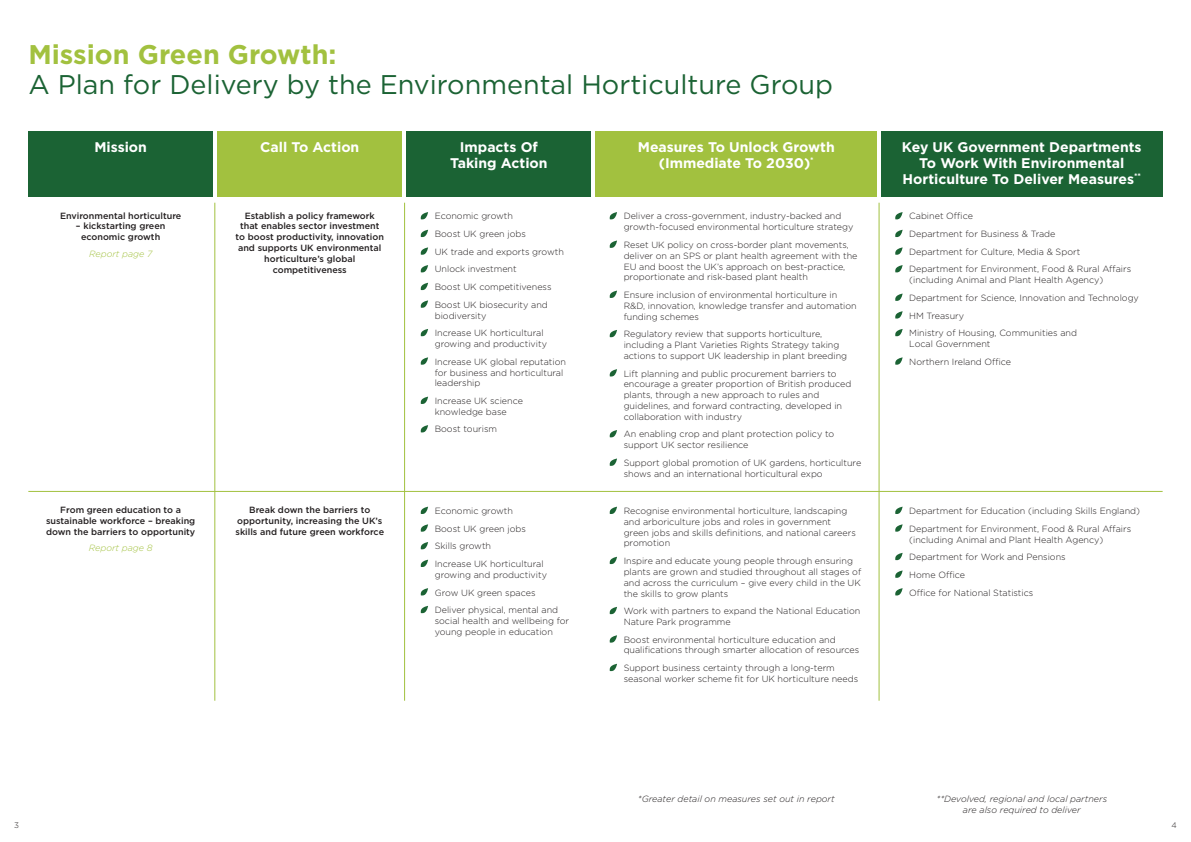
<style>
.page{position:relative;width:1191px;height:842px;background:#fff}
.page>*{position:absolute;margin:0;border:0;box-sizing:border-box;transform-origin:0 0}
.t1{font:27px "Gotham";color:#1b6334}
.t2{font:700 27px "Gotham";color:#a2c13f}
.t3{font:700 14px/16px "Gotham";color:#fff;text-align:center}
.t4{font:300 9px/10.8px "Gotham";color:#231f20}
.t5{font:500 9px/10.8px "Gotham";color:#231f20;text-align:center}
.t6{font:italic 300 9px/10.8px "Gotham";color:#231f20;text-align:center}
.t7{font:italic 300 9px "Gotham";color:#a2c13f}
.t8{font:300 8px "Gotham";color:#231f20}
</style>
<div class="page">
<div style="left:28px;top:132px;width:185px;height:65px;background:#1b6334"></div>
<div style="left:217px;top:132px;width:185px;height:65px;background:#a2c13f"></div>
<div style="left:406px;top:132px;width:185px;height:65px;background:#1b6334"></div>
<div style="left:595px;top:132px;width:282px;height:65px;background:#a2c13f"></div>
<div style="left:881px;top:132px;width:281px;height:65px;background:#1b6334"></div>
<svg style="left:420px;top:507px;width:8px;height:7px"></svg>
<svg style="left:420px;top:524px;width:8px;height:8px"></svg>
<svg style="left:420px;top:542px;width:8px;height:8px"></svg>
<svg style="left:420px;top:560px;width:8px;height:7px"></svg>
<svg style="left:420px;top:588px;width:8px;height:8px"></svg>
<svg style="left:420px;top:606px;width:8px;height:8px"></svg>
<svg style="left:609px;top:507px;width:8px;height:7px"></svg>
<svg style="left:609px;top:557px;width:8px;height:8px"></svg>
<svg style="left:609px;top:607px;width:8px;height:8px"></svg>
<svg style="left:609px;top:635px;width:8px;height:8px"></svg>
<svg style="left:609px;top:664px;width:8px;height:8px"></svg>
<svg style="left:420px;top:212px;width:8px;height:8px"></svg>
<svg style="left:420px;top:230px;width:8px;height:8px"></svg>
<svg style="left:420px;top:247px;width:8px;height:8px"></svg>
<svg style="left:420px;top:265px;width:8px;height:8px"></svg>
<svg style="left:420px;top:283px;width:8px;height:8px"></svg>
<svg style="left:420px;top:300px;width:8px;height:8px"></svg>
<svg style="left:420px;top:329px;width:8px;height:8px"></svg>
<svg style="left:420px;top:357px;width:8px;height:8px"></svg>
<svg style="left:420px;top:397px;width:8px;height:7px"></svg>
<svg style="left:420px;top:425px;width:8px;height:8px"></svg>
<svg style="left:609px;top:212px;width:8px;height:8px"></svg>
<svg style="left:609px;top:241px;width:8px;height:7px"></svg>
<svg style="left:609px;top:291px;width:8px;height:7px"></svg>
<svg style="left:609px;top:330px;width:8px;height:8px"></svg>
<svg style="left:609px;top:369px;width:8px;height:8px"></svg>
<svg style="left:609px;top:430px;width:8px;height:8px"></svg>
<svg style="left:609px;top:458px;width:8px;height:8px"></svg>
<svg style="left:895px;top:212px;width:7px;height:8px"></svg>
<svg style="left:895px;top:230px;width:7px;height:8px"></svg>
<svg style="left:895px;top:247px;width:7px;height:8px"></svg>
<svg style="left:895px;top:265px;width:7px;height:8px"></svg>
<svg style="left:895px;top:294px;width:7px;height:7px"></svg>
<svg style="left:895px;top:311px;width:7px;height:8px"></svg>
<svg style="left:895px;top:329px;width:7px;height:8px"></svg>
<svg style="left:895px;top:357px;width:7px;height:8px"></svg>
<svg style="left:895px;top:507px;width:7px;height:7px"></svg>
<svg style="left:895px;top:524px;width:7px;height:8px"></svg>
<svg style="left:895px;top:553px;width:7px;height:8px"></svg>
<svg style="left:895px;top:570px;width:7px;height:8px"></svg>
<svg style="left:895px;top:588px;width:7px;height:8px"></svg>
<hr style="left:878px;top:203px;width:1px;height:498px;background:#a2c13f">
<hr style="left:404px;top:203px;width:1px;height:498px;background:#a2c13f">
<hr style="left:214px;top:203px;width:1px;height:498px;background:#a2c13f">
<hr style="left:28px;top:491px;width:1134px;height:1px;background:#a2c13f">
<p class="t2" style="left:28px;top:37px;width:310px">Mission Green Growth:</p>
<p class="t1" style="left:28px;top:67px;width:806px">A Plan for Delivery by the Environmental Horticulture Group</p>
<p class="t3" style="left:94px;top:138px;width:54px">Mission</p>
<p class="t3" style="left:260px;top:138px;width:101px">Call To Action</p>
<p class="t3" style="left:450px;top:138px;width:99px">Impacts Of<br>Taking Action</p>
<p class="t3" style="left:638px;top:138px;width:198px">Measures To Unlock Growth (Immediate To 2030)<sup>*</sup></p>
<p class="t3" style="left:902px;top:138px;width:241px">Key UK Government Departments<br>To Work With Environmental<br>Horticulture To Deliver Measures<sup>**</sup></p>
<p class="t5" style="left:60px;top:210px;width:123px">Environmental horticulture</p>
<p class="t5" style="left:76px;top:221px;width:91px">– kickstarting green economic growth</p>
<p class="t7" style="left:89px;top:248px;width:65px">Report page 7</p>
<p class="t5" style="left:46px;top:504px;width:151px">From green education to a sustainable workforce – breaking down the barriers to opportunity</p>
<p class="t7" style="left:89px;top:542px;width:65px">Report page 8</p>
<p class="t5" style="left:236px;top:210px;width:150px">Establish a policy framework that enables sector investment to boost productivity, innovation and supports UK environmental horticulture’s global competitiveness</p>
<p class="t4" style="left:435px;top:211px;width:80px">Economic growth</p>
<p class="t4" style="left:435px;top:228px;width:93px">Boost UK green jobs</p>
<p class="t4" style="left:435px;top:246px;width:131px">UK trade and exports growth</p>
<p class="t4" style="left:435px;top:264px;width:83px">Unlock investment</p>
<p class="t4" style="left:435px;top:281px;width:118px">Boost UK competitiveness</p>
<p class="t4" style="left:435px;top:299px;width:115px">Boost UK biosecurity and biodiversity</p>
<p class="t4" style="left:435px;top:327px;width:114px">Increase UK horticultural growing and productivity</p>
<p class="t4" style="left:435px;top:356px;width:133px">Increase UK global reputation for business and horticultural leadership</p>
<p class="t4" style="left:435px;top:395px;width:90px">Increase UK science knowledge base</p>
<p class="t4" style="left:435px;top:424px;width:64px">Boost tourism</p>
<p class="t5" style="left:235px;top:504px;width:150px">Break down the barriers to opportunity, increasing the UK’s skills and future green workforce</p>
<p class="t4" style="left:435px;top:505px;width:80px">Economic growth</p>
<p class="t4" style="left:435px;top:523px;width:93px">Boost UK green jobs</p>
<p class="t4" style="left:435px;top:540px;width:58px">Skills growth</p>
<p class="t4" style="left:435px;top:558px;width:114px">Increase UK horticultural growing and productivity</p>
<p class="t4" style="left:435px;top:587px;width:102px">Grow UK green spaces</p>
<p class="t4" style="left:435px;top:604px;width:136px">Deliver physical, mental and social health and wellbeing for young people in education</p>
<p class="t4" style="left:623px;top:211px;width:231px">Deliver a cross-government, industry-backed and growth-focused environmental horticulture strategy</p>
<p class="t4" style="left:623px;top:239px;width:235px">Reset UK policy on cross-border plant movements, deliver on an SPS or plant health agreement with the EU and boost the UK’s approach on best-practice, proportionate and risk-based plant health</p>
<p class="t4" style="left:623px;top:289px;width:235px">Ensure inclusion of environmental horticulture in<br>R&amp;D, innovation, knowledge transfer and automation funding schemes</p>
<p class="t4" style="left:623px;top:328px;width:225px">Regulatory review that supports horticulture, including a Plant Varieties Rights Strategy taking actions to support UK leadership in plant breeding</p>
<p class="t4" style="left:623px;top:368px;width:229px">Lift planning and public procurement barriers to encourage a greater proportion of British produced plants, through a new approach to rules and guidelines, and forward contracting, developed in collaboration with industry</p>
<p class="t4" style="left:623px;top:429px;width:212px">An enabling crop and plant protection policy to support UK sector resilience</p>
<p class="t4" style="left:623px;top:457px;width:239px">Support global promotion of UK gardens, horticulture shows and an international horticultural expo</p>
<p class="t4" style="left:623px;top:505px;width:234px">Recognise environmental horticulture, landscaping and arboriculture jobs and roles in government green jobs and skills definitions, and national careers promotion</p>
<p class="t4" style="left:623px;top:555px;width:239px">Inspire and educate young people through ensuring plants are grown and studied throughout all stages of and across the curriculum – give every child in the UK the skills to grow plants</p>
<p class="t4" style="left:623px;top:605px;width:238px">Work with partners to expand the National Education<br>Nature Park programme</p>
<p class="t4" style="left:623px;top:634px;width:237px">Boost environmental horticulture education and qualifications through smarter allocation of resources</p>
<p class="t4" style="left:623px;top:662px;width:236px">Support business certainty through a long-term seasonal worker scheme fit for UK horticulture needs</p>
<p class="t4" style="left:909px;top:211px;width:65px">Cabinet Office</p>
<p class="t4" style="left:909px;top:228px;width:148px">Department for Business &amp; Trade</p>
<p class="t4" style="left:909px;top:246px;width:173px">Department for Culture, Media &amp; Sport</p>
<p class="t4" style="left:909px;top:264px;width:223px">Department for Environment, Food &amp; Rural Affairs (including Animal and Plant Health Agency)</p>
<p class="t4" style="left:909px;top:292px;width:231px">Department for Science, Innovation and Technology</p>
<p class="t4" style="left:909px;top:310px;width:56px">HM Treasury</p>
<p class="t4" style="left:909px;top:327px;width:169px">Ministry of Housing, Communities and<br>Local Government</p>
<p class="t4" style="left:909px;top:356px;width:103px">Northern Ireland Office</p>
<p class="t4" style="left:909px;top:505px;width:232px">Department for Education (including Skills England)</p>
<p class="t4" style="left:909px;top:523px;width:223px">Department for Environment, Food &amp; Rural Affairs (including Animal and Plant Health Agency)</p>
<p class="t4" style="left:909px;top:551px;width:158px">Department for Work and Pensions</p>
<p class="t4" style="left:909px;top:569px;width:57px">Home Office</p>
<p class="t4" style="left:909px;top:587px;width:126px">Office for National Statistics</p>
<p class="t6" style="left:638px;top:793px;width:198px">*Greater detail on measures set out in report</p>
<p class="t6" style="left:936px;top:793px;width:172px">**Devolved, regional and local partners are also required to deliver</p>
<p class="t8" style="left:14px;top:820px;width:6px">3</p>
<p class="t8" style="left:1171px;top:820px;width:7px">4</p>
</div>
